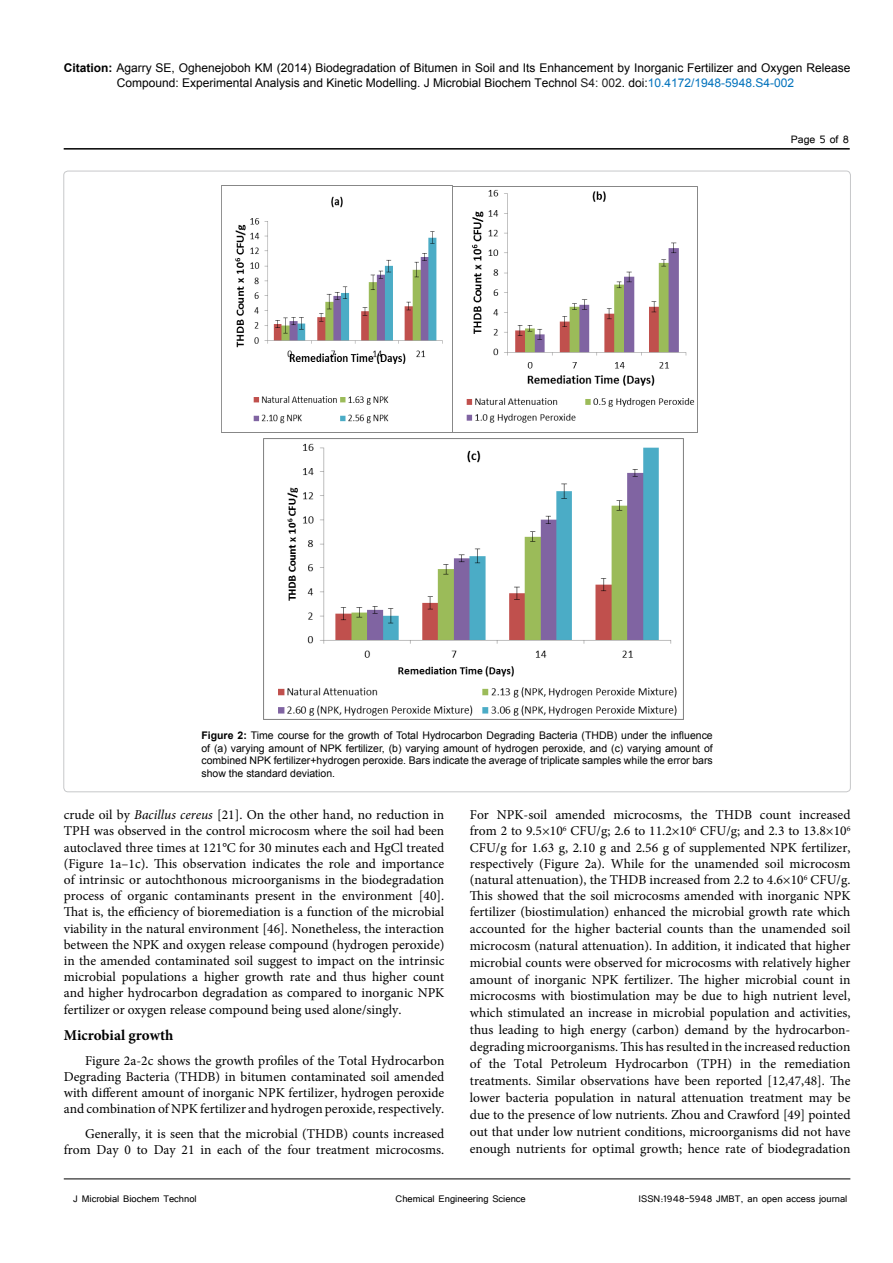
<style>
.page{position:relative;width:893px;height:1263px;background:#fff}
.page>*{position:absolute;margin:0;border:0;box-sizing:border-box;transform-origin:0 0}
.t1{font:700 15px "Minion Pro";color:#000}
.t2{font:13.5px/16.6px "Minion Pro";color:#000;text-align:justify}
.t3{font:13.5px "Tunga";color:#000}
.t4{font:12px/14.4px "Arial";color:#000;text-align:center}
.t5{font:12px "Tunga";color:#000}
.t6{font:10.5px/12.6px "Arial";color:#000;text-align:justify}
.s1{font-weight:700}
.s2{color:#201f1f}
.s3{color:#0072bc}
.s4{font-style:italic}
</style>
<div class="page">
<hr style="left:64px;top:148px;width:786px;height:2px;background:#000">
<hr style="left:64px;top:1179px;width:786px;height:1px;background:#000">
<img style="left:221px;top:186px;width:477px;height:246px">
<img style="left:263px;top:438px;width:421px;height:282px">
<p class="t4" style="left:64px;top:61px;width:788px"><span class="s1">Citation:</span> Agarry SE, Oghenejoboh KM (2014) Biodegradation of Bitumen in Soil and Its Enhancement by Inorganic Fertilizer and Oxygen Release<br>Compound: Experimental Analysis and Kinetic Modelling. J Microbial Biochem Technol <span class="s2">S4: 002</span>. doi:<span class="s3">10.4172/1948-5948.S4-002</span></p>
<p class="t3" style="left:791px;top:131px;width:60px">Page 5 of 8</p>
<p class="t6" style="left:201px;top:729px;width:513px"><span class="s1">Figure 2:</span> Time course for the growth of Total Hydrocarbon Degrading Bacteria (THDB) under the influence of (a) varying amount of NPK fertilizer, (b) varying amount of hydrogen peroxide, and (c) varying amount of combined NPK fertilizer+hydrogen peroxide. Bars indicate the average of triplicate samples while the error bars show the standard deviation.</p>
<p class="t2" style="left:64px;top:807px;width:382px;line-height:16.2px">crude oil by <span class="s4">Bacillus cereus</span> [21]. On the other hand, no reduction in TPH was observed in the control microcosm where the soil had been autoclaved three times at 121°C for 30 minutes each and HgCl treated (Figure 1a–1c). This observation indicates the role and importance of intrinsic or autochthonous microorganisms in the biodegradation process of organic contaminants present in the environment [40].<br>That is, the efficiency of bioremediation is a function of the microbial viability in the natural environment [46]. Nonetheless, the interaction between the NPK and oxygen release compound (hydrogen peroxide) in the amended contaminated soil suggest to impact on the intrinsic microbial populations a higher growth rate and thus higher count and higher hydrocarbon degradation as compared to inorganic NPK fertilizer or oxygen release compound being used alone/singly.</p>
<p class="t1" style="left:64px;top:1025px;width:111px">Microbial growth</p>
<p class="t2" style="left:64px;top:1052px;width:382px;line-height:16.2px;text-indent:21px">Figure 2a-2c shows the growth profiles of the Total Hydrocarbon Degrading Bacteria (THDB) in bitumen contaminated soil amended with different amount of inorganic NPK fertilizer, hydrogen peroxide and combination of NPK fertilizer and hydrogen peroxide, respectively.</p>
<p class="t2" style="left:64px;top:1126px;width:382px;line-height:16.2px;text-align:right">Generally, it is seen that the microbial (THDB) counts increased from Day 0 to Day 21 in each of the four treatment microcosms.</p>
<p class="t2" style="left:470px;top:807px;width:382px">For NPK-soil amended microcosms, the THDB count increased from 2 to 9.5×10<sup>6</sup> CFU/g; 2.6 to 11.2×10<sup>6</sup> CFU/g; and 2.3 to 13.8×10<sup>6<br></sup>CFU/g for 1.63 g, 2.10 g and 2.56 g of supplemented NPK fertilizer, respectively (Figure 2a). While for the unamended soil microcosm (natural attenuation), the THDB increased from 2.2 to 4.6×10<sup>6</sup> CFU/g.<br>This showed that the soil microcosms amended with inorganic NPK fertilizer (biostimulation) enhanced the microbial growth rate which accounted for the higher bacterial counts than the unamended soil microcosm (natural attenuation). In addition, it indicated that higher microbial counts were observed for microcosms with relatively higher amount of inorganic NPK fertilizer. The higher microbial count in microcosms with biostimulation may be due to high nutrient level, which stimulated an increase in microbial population and activities, thus leading to high energy (carbon) demand by the hydrocarbon&shy;degrading microorganisms. This has resulted in the increased reduction of the Total Petroleum Hydrocarbon (TPH) in the remediation treatments. Similar observations have been reported [12,47,48]. The lower bacteria population in natural attenuation treatment may be due to the presence of low nutrients. Zhou and Crawford [49] pointed out that under low nutrient conditions, microorganisms did not have enough nutrients for optimal growth; hence rate of biodegradation</p>
<p class="t5" style="left:73px;top:1190px;width:125px">J Microbial Biochem Technol</p>
<p class="t5" style="left:396px;top:1190px;width:132px">Chemical Engineering Science</p>
<p class="t5" style="left:638px;top:1190px;width:210px">ISSN:1948-5948 JMBT, an open access journal</p>
</div>
